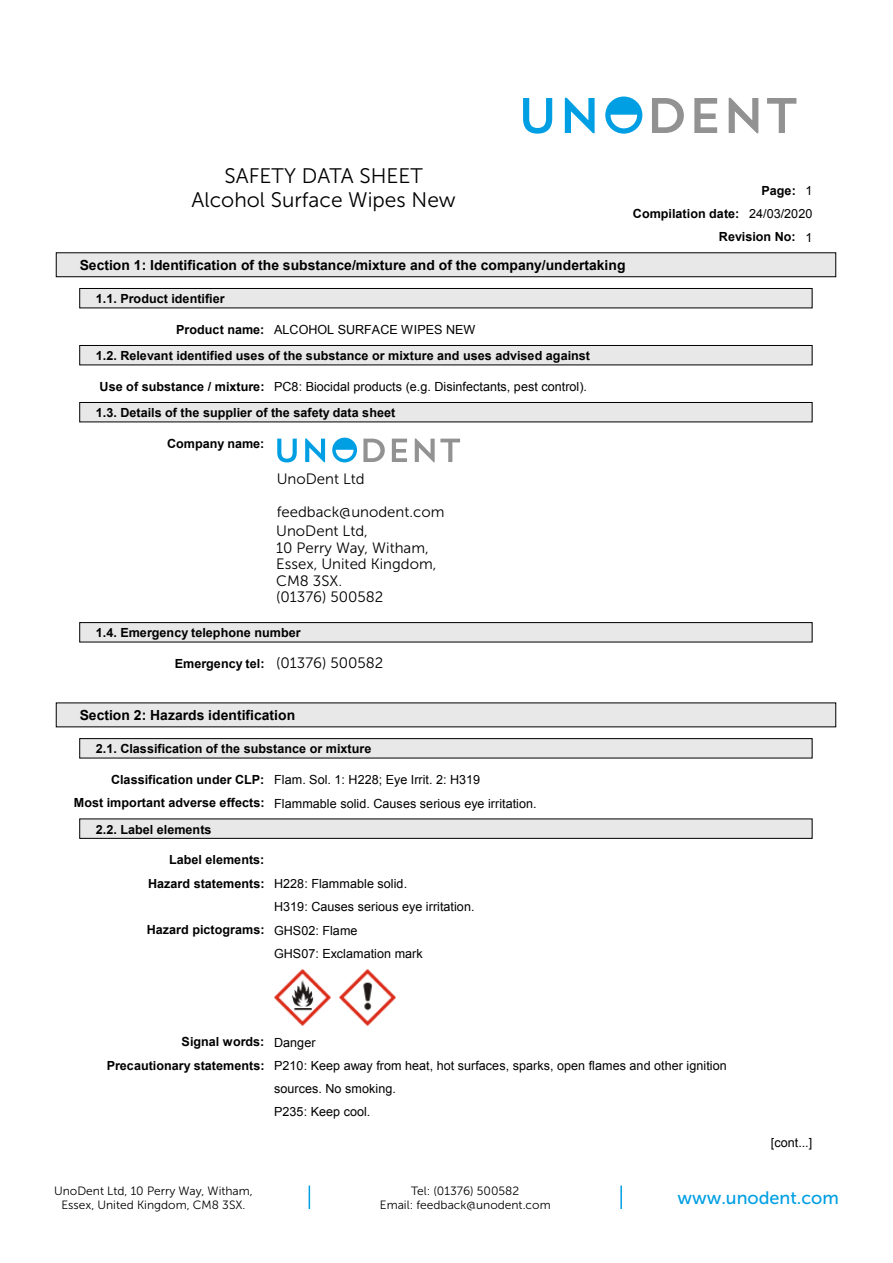
<style>
.page{position:relative;width:893px;height:1263px;background:#fff}
.page>*{position:absolute;margin:0;border:0;box-sizing:border-box;transform-origin:0 0}
.t1{font:21px/24px "Museo Sans 300";color:#000;text-align:center}
.t2{font:18px "Museo Sans 500";color:#009fe3}
.t3{font:15px/16.5px "Museo Sans 300";color:#000}
.t4{font:700 13.95px "Arial";color:#000}
.t5{font:700 12.6px/23.2px "Arial";color:#000}
.t6{font:12.6px/23.2px "Arial";letter-spacing:.005em;color:#000}
.t7{font:12px/14.4px "Museo Sans 300";color:#000;text-align:center}
.s1{font-weight:400}
.s2{font-weight:700}
</style>
<div class="page">
<div style="left:56px;top:253px;width:780px;height:24px;background:#e8e8e8"></div>
<div style="left:56px;top:253px;width:780px;height:24px;border:1px solid #000"></div>
<div style="left:80px;top:289px;width:732px;height:19px;background:#e8e8e8"></div>
<div style="left:80px;top:288px;width:732px;height:20px;border:1px solid #000"></div>
<div style="left:80px;top:346px;width:732px;height:19px;background:#e8e8e8"></div>
<div style="left:80px;top:345px;width:732px;height:20px;border:1px solid #000"></div>
<div style="left:80px;top:403px;width:732px;height:19px;background:#e8e8e8"></div>
<div style="left:80px;top:402px;width:732px;height:20px;border:1px solid #000"></div>
<div style="left:80px;top:623px;width:732px;height:19px;background:#e8e8e8"></div>
<div style="left:80px;top:622px;width:732px;height:20px;border:1px solid #000"></div>
<div style="left:56px;top:703px;width:780px;height:24px;background:#e8e8e8"></div>
<div style="left:80px;top:739px;width:732px;height:19px;background:#e8e8e8"></div>
<div style="left:80px;top:738px;width:732px;height:20px;border:1px solid #000"></div>
<div style="left:80px;top:819px;width:732px;height:19px;background:#e8e8e8"></div>
<img style="left:274px;top:969px;width:56px;height:56px">
<img style="left:340px;top:969px;width:56px;height:56px">
<svg style="left:277px;top:439px;width:20px;height:23px"></svg>
<svg style="left:305px;top:438px;width:20px;height:24px"></svg>
<svg style="left:363px;top:439px;width:22px;height:23px"></svg>
<svg style="left:392px;top:439px;width:15px;height:23px"></svg>
<svg style="left:415px;top:438px;width:45px;height:24px"></svg>
<svg style="left:332px;top:438px;width:25px;height:24px"></svg>
<svg style="left:523px;top:98px;width:29px;height:36px"></svg>
<svg style="left:565px;top:98px;width:30px;height:35px"></svg>
<svg style="left:652px;top:98px;width:32px;height:35px"></svg>
<svg style="left:694px;top:98px;width:23px;height:35px"></svg>
<svg style="left:729px;top:98px;width:29px;height:35px"></svg>
<svg style="left:767px;top:98px;width:29px;height:35px"></svg>
<svg style="left:605px;top:97px;width:37px;height:37px"></svg>
<svg style="left:309px;top:1185px;width:1px;height:24px"></svg>
<hr style="left:620px;top:1185px;width:2px;height:24px;background:#009fe3">
<h1 class="t1" style="left:192px;top:164px;width:266px">SAFETY DATA SHEET<br>Alcohol Surface Wipes New</h1>
<p class="t4" style="left:80px;top:255px;width:547px">Section 1: Identification of the substance/mixture and of the company/undertaking</p>
<p class="t5" style="left:96px;top:287px;width:130px">1.1. Product identifier</p>
<p class="t5" style="left:96px;top:317px;width:496px;line-height:25.8px;text-indent:80px">Product name: <span class="s1">ALCOHOL SURFACE WIPES NEW<br></span>1.2. Relevant identified uses of the substance or mixture and uses advised against</p>
<p class="t5" style="left:96px;top:374px;width:493px;line-height:25.8px;text-indent:4px">Use of substance / mixture: <span class="s1">PC8: Biocidal products (e.g. Disinfectants, pest control).<br></span>1.3. Details of the supplier of the safety data sheet</p>
<p class="t5" style="left:633px;top:179px;width:181px;text-align:right">Page: <span class="s1">1<br></span>Compilation date: <span class="s1">24/03/2020<br></span>Revision No: <span class="s1">1</span></p>
<p class="t3" style="left:277px;top:463px;width:169px;line-height:33px">UnoDent Ltd feedback@unodent.com</p>
<p class="t6" style="left:274px;top:502px;width:88px">West Yorkshire</p>
<p class="t6" style="left:274px;top:525px;width:60px">BD20 0EF</p>
<p class="t6" style="left:242px;top:549px;width:136px"><span class="s2">Tel:</span> +44 01535652750</p>
<p class="t6" style="left:239px;top:572px;width:139px"><span class="s2">Fax:</span> +44 01535652751</p>
<p class="t5" style="left:96px;top:621px;width:206px">1.4. Emergency telephone number</p>
<p class="t6" style="left:175px;top:652px;width:203px"><span class="s2">Emergency tel:</span> +44 01535652750</p>
<p class="t4" style="left:80px;top:706px;width:217px">Section 2: Hazards identification</p>
<p class="t5" style="left:96px;top:737px;width:277px">2.1. Classification of the substance or mixture</p>
<p class="t6" style="left:74px;top:768px;width:464px;text-indent:37px"><span class="s2">Classification under CLP:</span> Flam. Sol. 1: H228; Eye Irrit. 2: H319<br><span class="s2">Most important adverse effects:</span> Flammable solid. Causes serious eye irritation.</p>
<p class="t5" style="left:96px;top:818px;width:117px">2.2. Label elements</p>
<p class="t5" style="left:169px;top:849px;width:97px">Label elements:</p>
<p class="t6" style="left:148px;top:872px;width:261px"><span class="s2">Hazard statements:</span> H228: Flammable solid.</p>
<p class="t6" style="left:274px;top:895px;width:202px">H319: Causes serious eye irritation.</p>
<p class="t5" style="left:147px;top:918px;width:212px">Hazard pictograms: <span class="s1">GHS02: Flame</span></p>
<p class="t6" style="left:274px;top:942px;width:150px">GHS07: Exclamation mark</p>
<p class="t3" style="left:276px;top:523px;width:162px">UnoDent Ltd,<br>10 Perry Way, Witham,<br>Essex, United Kingdom,<br>CM8 3SX.<br>(01376) 500582</p>
<p class="t3" style="left:276px;top:654px;width:109px">(01376) 500582</p>
<p class="t5" style="left:182px;top:1030px;width:135px">Signal words: <span class="s1">Danger</span></p>
<p class="t6" style="left:107px;top:1054px;width:621px"><span class="s2">Precautionary statements:</span> P210: Keep away from heat, hot surfaces, sparks, open flames and other ignition</p>
<p class="t6" style="left:274px;top:1077px;width:123px">sources. No smoking.</p>
<p class="t6" style="left:274px;top:1100px;width:98px">P235: Keep cool.</p>
<p class="t6" style="left:771px;top:1131px;width:43px">[cont...]</p>
<p class="t7" style="left:54px;top:1183px;width:200px">UnoDent Ltd, 10 Perry Way, Witham,<br>Essex, United Kingdom, CM8 3SX.</p>
<p class="t7" style="left:380px;top:1183px;width:172px">Tel: (01376) 500582<br>Email: feedback@unodent.com</p>
<h2 class="t2" style="left:678px;top:1188px;width:163px">www.unodent.com</h2>
</div>
